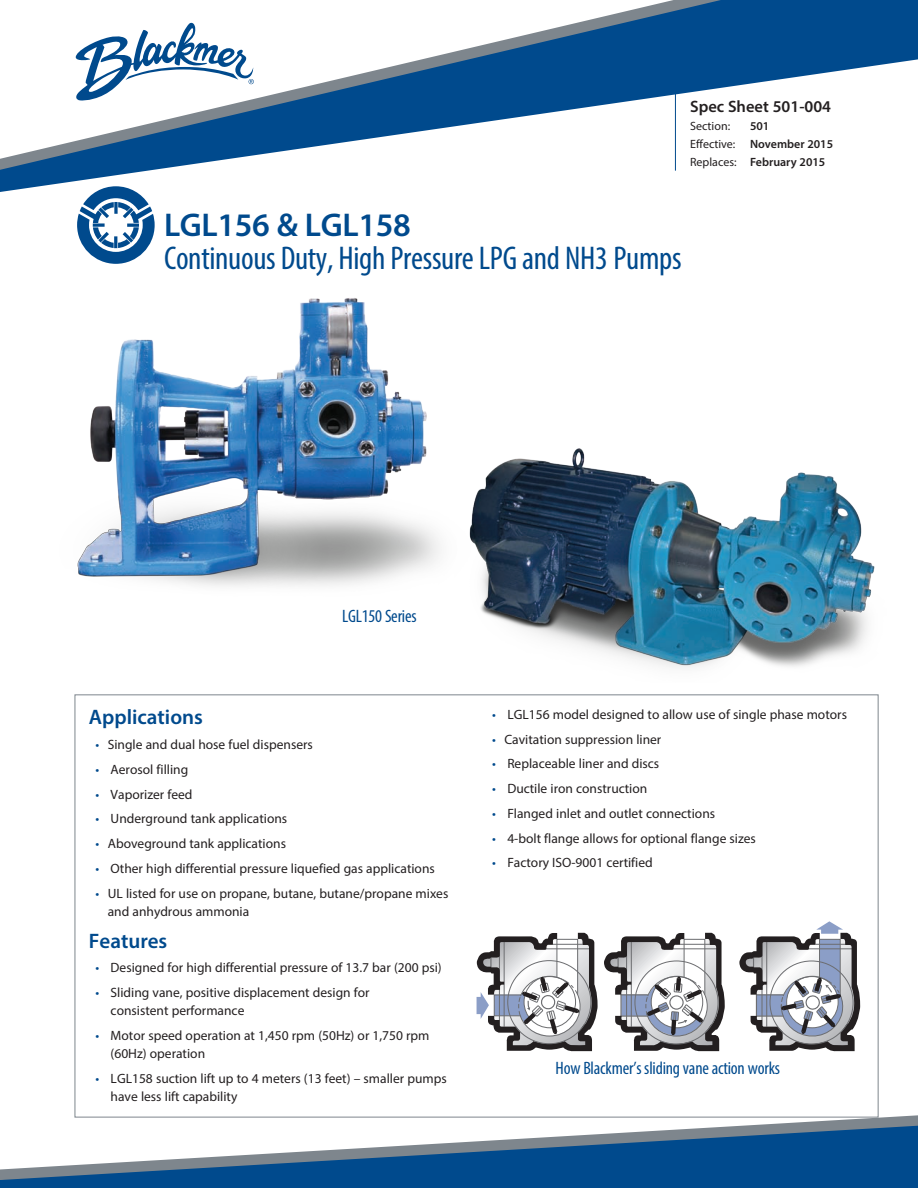
<style>
.page{position:relative;width:918px;height:1188px;background:#fff}
.page>*{position:absolute;margin:0;border:0;box-sizing:border-box;transform-origin:0 0}
.t1{font:condensed 33px "Myriad Pro";letter-spacing:-.01em;color:#004a8d}
.t2{font:600 33px "Myriad Pro";letter-spacing:-.01em;color:#004a8d}
.t3{font:600 21px "Myriad Pro";color:#004a8d}
.t4{font:condensed 18px "Myriad Pro";letter-spacing:-.01em;color:#004a8d}
.t5{font:600 16.5px "Myriad Pro";color:#231f20}
.t6{font:13.5px/18px "Myriad Pro";color:#231f20}
.t7{font:600 12px/18px "Myriad Pro";color:#231f20}
.t8{font:12px "Myriad Pro";color:#231f20}
.s1{font-weight:400}
.s2{color:#004a8d}
</style>
<div class="page">
<svg style="left:0;top:0;width:918px;height:192px"></svg>
<svg style="left:0;top:0;width:721px;height:170px"></svg>
<div style="left:0;top:1180px;width:918px;height:8px;background:#004a8d"></div>
<svg style="left:0;top:1115px;width:918px;height:65px"></svg>
<svg style="left:74px;top:21px;width:180px;height:80px"></svg>
<svg style="left:739px;top:921px;width:121px;height:131px"></svg>
<svg style="left:604px;top:933px;width:121px;height:119px"></svg>
<svg style="left:477px;top:933px;width:121px;height:119px"></svg>
<img style="left:77px;top:298px;width:335px;height:288px">
<img style="left:412px;top:400px;width:463px;height:268px">
<div style="left:74px;top:183px;width:83px;height:84px;background:#fff;border-radius:50%"></div>
<svg style="left:77px;top:186px;width:78px;height:78px"></svg>
<p class="t5" style="left:690px;top:96px;width:142px">Spec Sheet 501-004</p>
<p class="t8" style="left:690px;top:118px;width:42px">Section:</p>
<p class="t7" style="left:690px;top:116px;width:145px;text-indent:60px">501<br><span class="s1">Effective:</span> November 2015<br><span class="s1">Replaces:</span> February 2015</p>
<h1 class="t2" style="left:164px;top:204px;width:248px">LGL156 &amp; LGL158</h1>
<h1 class="t1" style="left:164px;top:239px;width:519px">Continuous Duty, High Pressure LPG and NH3 Pumps</h1>
<h3 class="t4" style="left:342px;top:605px;width:76px">LGL150 Series</h3>
<h2 class="t3" style="left:89px;top:704px;width:116px">Applications</h2>
<p class="t6" style="left:96px;top:735px;width:219px"><span class="s2">•</span> Single and dual hose fuel dispensers</p>
<p class="t6" style="left:96px;top:760px;width:94px"><span class="s2">•</span> Aerosol filling</p>
<p class="t6" style="left:96px;top:785px;width:98px"><span class="s2">•</span> Vaporizer feed</p>
<p class="t6" style="left:96px;top:810px;width:193px"><span class="s2">•</span> Underground tank applications</p>
<p class="t6" style="left:96px;top:834px;width:192px"><span class="s2">•</span> Aboveground tank applications</p>
<p class="t6" style="left:96px;top:859px;width:341px"><span class="s2">•</span> Other high differential pressure liquefied gas applications</p>
<p class="t6" style="left:108px;top:884px;width:342px;text-indent:-12px"><span class="s2">•</span> UL listed for use on propane, butane, butane/propane mixes and anhydrous ammonia</p>
<h2 class="t3" style="left:89px;top:927px;width:80px">Features</h2>
<p class="t6" style="left:96px;top:959px;width:348px"><span class="s2">•</span> Designed for high differential pressure of 13.7 bar (200 psi)</p>
<p class="t6" style="left:111px;top:983px;width:261px;text-indent:-15px"><span class="s2">•</span> Sliding vane, positive displacement design for consistent performance</p>
<p class="t6" style="left:111px;top:1026px;width:320px;text-indent:-15px"><span class="s2">•</span> Motor speed operation at 1,450 rpm (50Hz) or 1,750 rpm (60Hz) operation</p>
<p class="t6" style="left:111px;top:1069px;width:338px;text-indent:-15px"><span class="s2">•</span> LGL158 suction lift up to 4 meters (13 feet) – smaller pumps have less lift capability</p>
<p class="t6" style="left:492px;top:705px;width:356px"><span class="s2">•</span> LGL156 model designed to allow use of single phase motors</p>
<p class="t6" style="left:492px;top:730px;width:171px"><span class="s2">•</span> Cavitation suppression liner</p>
<p class="t6" style="left:492px;top:755px;width:168px"><span class="s2">•</span> Replaceable liner and discs</p>
<p class="t6" style="left:492px;top:779px;width:157px"><span class="s2">•</span> Ductile iron construction</p>
<p class="t6" style="left:492px;top:804px;width:224px"><span class="s2">•</span> Flanged inlet and outlet connections</p>
<p class="t6" style="left:492px;top:829px;width:265px"><span class="s2">•</span> 4-bolt flange allows for optional flange sizes</p>
<p class="t6" style="left:492px;top:854px;width:162px"><span class="s2">•</span> Factory ISO-9001 certified</p>
<h3 class="t4" style="left:556px;top:1057px;width:226px">How Blackmer’s sliding vane action works</h3>
</div>
